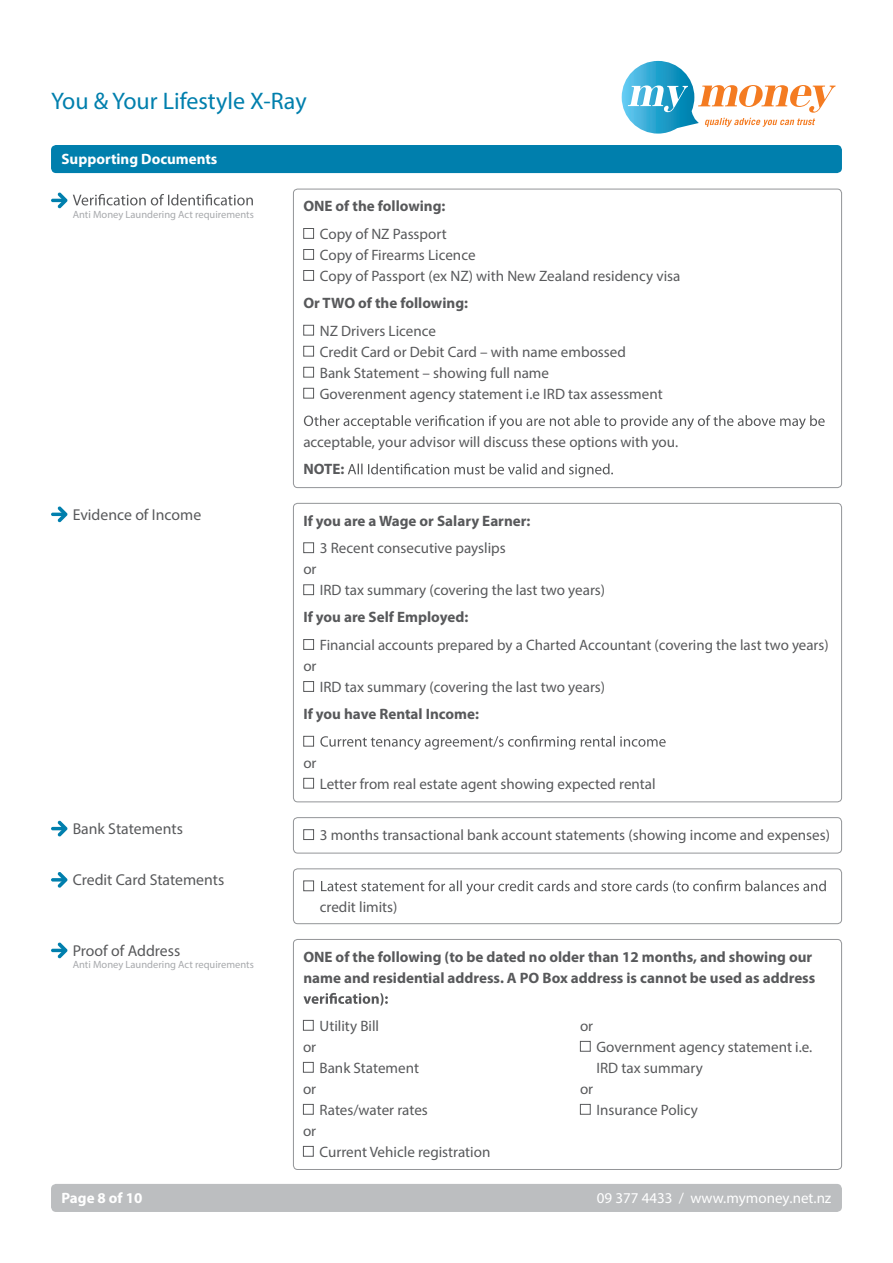
<style>
.page{position:relative;width:893px;height:1263px;background:#fff}
.page>*{position:absolute;margin:0;border:0;box-sizing:border-box;transform-origin:0 0}
.t1{font:24px "Myriad Pro";color:#007fad}
.t2{font:15.75px "Myriad Pro";color:#58595b}
.t3{font:15px/21px "Myriad Pro";color:#58595b}
.t4{font:700 15px/21px "Myriad Pro";color:#58595b}
.t5{font:700 15px "Myriad Pro";color:#fff}
.t6{font:15px "Myriad Pro";color:#fff}
.t7{font:10.5px "Myriad Pro";color:#a7a9ac}
</style>
<div class="page">
<div style="left:51px;top:145px;width:791px;height:28px;background:#007fad;border-radius:5px"></div>
<div style="left:51px;top:1184px;width:791px;height:28px;background:#bcbec0;border-radius:5px"></div>
<div style="left:303px;top:228px;width:11px;height:11px;border:1px solid #58595b"></div>
<div style="left:303px;top:249px;width:11px;height:11px;border:1px solid #58595b"></div>
<div style="left:303px;top:270px;width:11px;height:11px;border:1px solid #58595b"></div>
<div style="left:303px;top:325px;width:11px;height:10px;border:1px solid #58595b"></div>
<div style="left:303px;top:346px;width:11px;height:10px;border:1px solid #58595b"></div>
<div style="left:303px;top:367px;width:11px;height:10px;border:1px solid #58595b"></div>
<div style="left:303px;top:388px;width:11px;height:10px;border:1px solid #58595b"></div>
<svg style="left:304px;top:415px;width:521px;height:14px"></svg>
<svg style="left:348px;top:463px;width:265px;height:14px"></svg>
<div style="left:303px;top:542px;width:11px;height:11px;border:1px solid #58595b"></div>
<div style="left:303px;top:584px;width:11px;height:11px;border:1px solid #58595b"></div>
<div style="left:303px;top:639px;width:11px;height:11px;border:1px solid #58595b"></div>
<div style="left:303px;top:681px;width:11px;height:11px;border:1px solid #58595b"></div>
<div style="left:303px;top:736px;width:11px;height:10px;border:1px solid #58595b"></div>
<svg style="left:320px;top:736px;width:346px;height:14px"></svg>
<div style="left:303px;top:778px;width:11px;height:10px;border:1px solid #58595b"></div>
<svg style="left:303px;top:993px;width:85px;height:12px"></svg>
<div style="left:303px;top:1020px;width:11px;height:10px;border:1px solid #58595b"></div>
<div style="left:303px;top:1062px;width:11px;height:10px;border:1px solid #58595b"></div>
<div style="left:303px;top:1104px;width:11px;height:10px;border:1px solid #58595b"></div>
<div style="left:303px;top:1146px;width:11px;height:10px;border:1px solid #58595b"></div>
<div style="left:580px;top:1041px;width:11px;height:10px;border:1px solid #58595b"></div>
<div style="left:580px;top:1104px;width:11px;height:10px;border:1px solid #58595b"></div>
<div style="left:303px;top:829px;width:11px;height:11px;border:1px solid #58595b"></div>
<div style="left:303px;top:880px;width:11px;height:11px;border:1px solid #58595b"></div>
<svg style="left:321px;top:880px;width:505px;height:14px"></svg>
<div style="left:293px;top:189px;width:549px;height:299px;border:1px solid #939598;border-radius:4px"></div>
<div style="left:293px;top:939px;width:549px;height:231px;border:1px solid #939598;border-radius:4px"></div>
<div style="left:293px;top:503px;width:549px;height:299px;border:1px solid #939598;border-radius:4px"></div>
<div style="left:293px;top:817px;width:549px;height:36px;border:1px solid #939598;border-radius:4px"></div>
<div style="left:293px;top:868px;width:549px;height:56px;border:1px solid #939598;border-radius:4px"></div>
<svg style="left:51px;top:192px;width:202px;height:16px"></svg>
<svg style="left:51px;top:506px;width:17px;height:16px"></svg>
<svg style="left:51px;top:820px;width:17px;height:17px"></svg>
<svg style="left:51px;top:872px;width:17px;height:16px"></svg>
<svg style="left:51px;top:942px;width:17px;height:16px"></svg>
<svg style="left:622px;top:61px;width:214px;height:73px"></svg>
<h1 class="t1" style="left:51px;top:86px;width:257px">You &amp; Your Lifestyle X-Ray</h1>
<p class="t5" style="left:62px;top:149px;width:157px">Supporting Documents</p>
<p class="t7" style="left:73px;top:208px;width:183px">Anti Money Laundering Act requirements</p>
<p class="t2" style="left:73px;top:505px;width:130px">Evidence of Income</p>
<p class="t2" style="left:73px;top:819px;width:112px">Bank Statements</p>
<p class="t2" style="left:73px;top:870px;width:153px">Credit Card Statements</p>
<p class="t2" style="left:73px;top:941px;width:109px">Proof of Address</p>
<p class="t7" style="left:73px;top:958px;width:183px">Anti Money Laundering Act requirements</p>
<p class="t5" style="left:62px;top:1188px;width:82px">Page 8 of 10</p>
<p class="t4" style="left:303px;top:195px;width:144px">ONE of the following:</p>
<p class="t3" style="left:320px;top:223px;width:362px">Copy of NZ Passport<br>Copy of Firearms Licence<br>Copy of Passport (ex NZ) with New Zealand residency visa</p>
<p class="t4" style="left:303px;top:292px;width:166px">Or TWO of the following:</p>
<p class="t3" style="left:320px;top:320px;width:344px">NZ Drivers Licence<br>Credit Card or Debit Card – with name embossed<br>Bank Statement – showing full name<br>Goverenment agency statement i.e IRD tax assessment</p>
<p class="t3" style="left:303px;top:431px;width:376px">acceptable, your advisor will discuss these options with you.</p>
<p class="t4" style="left:303px;top:458px;width:42px">NOTE:</p>
<p class="t4" style="left:303px;top:510px;width:229px">If you are a Wage or Salary Earner:</p>
<p class="t3" style="left:320px;top:537px;width:187px">3 Recent consecutive payslips</p>
<p class="t3" style="left:303px;top:558px;width:15px">or</p>
<p class="t3" style="left:320px;top:579px;width:287px">IRD tax summary (covering the last two years)</p>
<p class="t4" style="left:303px;top:606px;width:167px">If you are Self Employed:</p>
<p class="t3" style="left:320px;top:634px;width:510px">Financial accounts prepared by a Charted Accountant (covering the last two years)</p>
<p class="t3" style="left:303px;top:655px;width:15px">or</p>
<p class="t3" style="left:320px;top:676px;width:287px">IRD tax summary (covering the last two years)</p>
<p class="t4" style="left:303px;top:703px;width:177px">If you have Rental Income:</p>
<p class="t3" style="left:303px;top:752px;width:15px">or</p>
<p class="t3" style="left:320px;top:773px;width:337px">Letter from real estate agent showing expected rental</p>
<p class="t3" style="left:320px;top:824px;width:512px">3 months transactional bank account statements (showing income and expenses)</p>
<p class="t3" style="left:320px;top:896px;width:79px">credit limits)</p>
<p class="t4" style="left:303px;top:946px;width:513px">ONE of the following (to be dated no older than 12 months, and showing our name and residential address. A PO Box address is cannot be used as address</p>
<p class="t3" style="left:320px;top:1015px;width:61px">Utility Bill</p>
<p class="t3" style="left:303px;top:1036px;width:15px">or</p>
<p class="t3" style="left:320px;top:1057px;width:101px">Bank Statement</p>
<p class="t3" style="left:303px;top:1078px;width:15px">or</p>
<p class="t3" style="left:320px;top:1099px;width:110px">Rates/water rates</p>
<p class="t3" style="left:303px;top:1120px;width:15px">or</p>
<p class="t3" style="left:320px;top:1141px;width:172px">Current Vehicle registration</p>
<p class="t3" style="left:580px;top:1015px;width:15px">or</p>
<p class="t3" style="left:596px;top:1036px;width:217px">Government agency statement i.e.<br>IRD tax summary</p>
<p class="t3" style="left:580px;top:1078px;width:15px">or</p>
<p class="t3" style="left:596px;top:1099px;width:103px">Insurance Policy</p>
<p class="t6" style="left:597px;top:1188px;width:236px">09 377 4433 / www.mymoney.net.nz</p>
</div>
